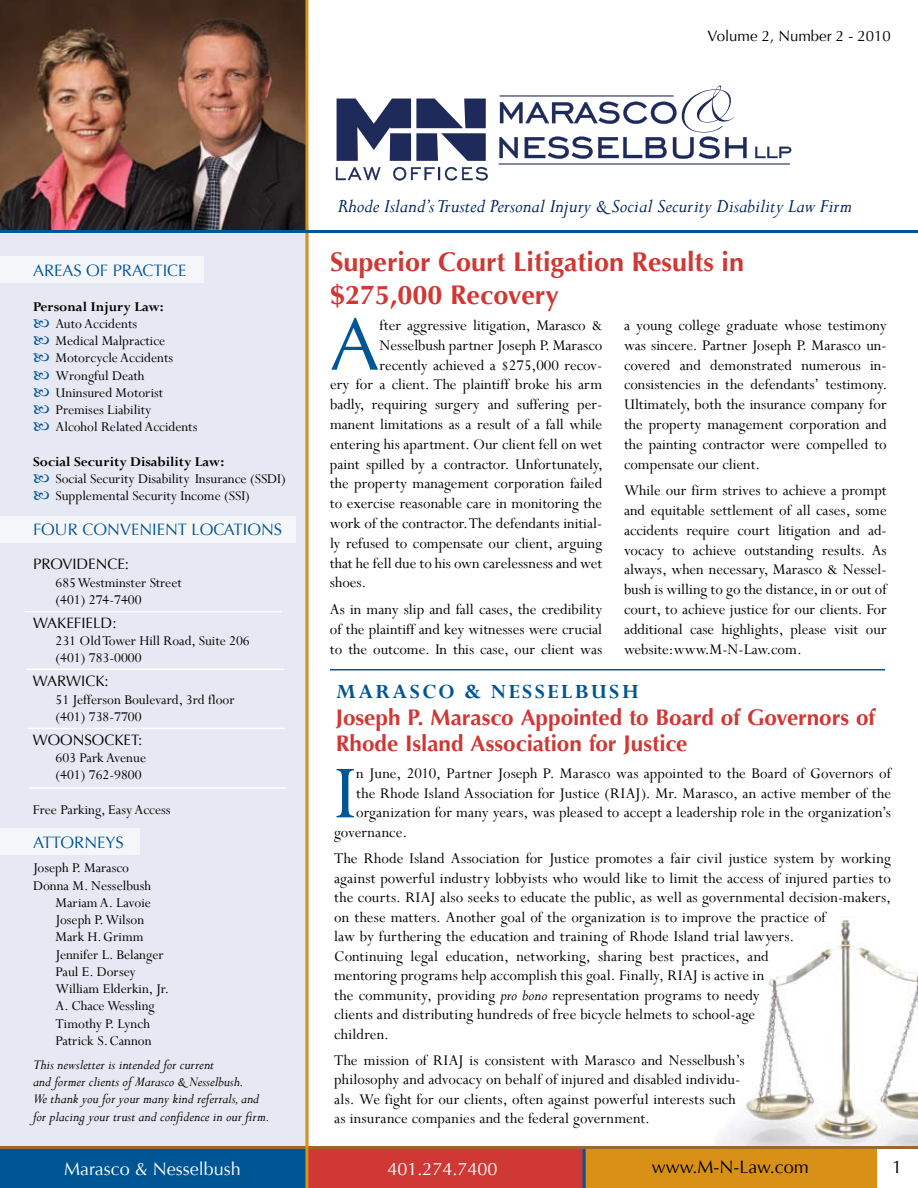
<style>
.page{position:relative;width:918px;height:1188px;background:#fff}
.page>*{position:absolute;margin:0;border:0;box-sizing:border-box;transform-origin:0 0}
.t1{font:84.6px "Perpetua";color:#005595}
.t2{font:74.4px "Optima";color:#005595}
.t3{font:700 27px/32.4px "Optima";color:#cf3834}
.t4{font:700 22.5px/26.2px "Optima";letter-spacing:-.005em;color:#cf3834}
.t5{font:700 22.5px "Perpetua";letter-spacing:.1em;color:#005595}
.t6{font:italic 21px "Perpetua";color:#00245d}
.t7{font:18px "Optima";color:#fff}
.t8{font:18px "Optima";color:#000}
.t9{font:16.5px/19.8px "Perpetua";color:#000;text-align:justify}
.t10{font:16.5px "Optima";color:#005595}
.t11{font:15px/17.2px "Perpetua";color:#000}
.t12{font:italic 15px/17.2px "Perpetua";color:#000}
.t13{font:15px "Optima";color:#000}
.t14{font:700 15px "Perpetua";color:#000}
.s1{font-style:italic}
</style>
<div class="page">
<img style="left:717px;top:919px;width:201px;height:227px">
<div style="left:0;top:225px;width:309px;height:924px;background:#e6e9f3"></div>
<div style="left:0;top:1148px;width:308px;height:40px;background:#005595"></div>
<div style="left:307px;top:1148px;width:278px;height:40px;background:#cf3834"></div>
<div style="left:585px;top:1148px;width:292px;height:40px;background:#d89016"></div>
<hr style="left:583px;top:1148px;width:3px;height:40px;background:#005595">
<div style="left:0;top:256px;width:203px;height:28px;background:#f5f6fa"></div>
<div style="left:0;top:516px;width:296px;height:27px;background:#f5f6fa"></div>
<hr style="left:25px;top:611px;width:257px;height:1px;background:#fff">
<hr style="left:27px;top:669px;width:257px;height:1px;background:#fff">
<hr style="left:28px;top:728px;width:257px;height:1px;background:#fff">
<hr style="left:29px;top:787px;width:257px;height:2px;background:#fff">
<hr style="left:330px;top:669px;width:555px;height:1px;background:#005595">
<div style="left:0;top:828px;width:139px;height:27px;background:#f5f6fa"></div>
<hr style="left:0;top:1146px;width:918px;height:3px;background:#9a6632">
<img style="left:0;top:0;width:305px;height:230px">
<hr style="left:305px;top:0;width:3px;height:1188px;background:#d89016">
<hr style="left:0;top:230px;width:918px;height:3px;background:#005595">
<svg style="left:499px;top:86px;width:248px;height:73px"></svg>
<svg style="left:755px;top:147px;width:36px;height:11px"></svg>
<svg style="left:336px;top:167px;width:45px;height:13px"></svg>
<svg style="left:393px;top:167px;width:95px;height:14px"></svg>
<svg style="left:337px;top:99px;width:149px;height:62px"></svg>
<hr style="left:499px;top:163px;width:291px;height:2px;background:#1d2a5a">
<p class="t13" style="left:708px;top:27px;width:185px">VOLUME 2, NUMBER 2 - 2010</p>
<p class="t10" style="left:33px;top:261px;width:155px">AREAS OF PRACTICE</p>
<p class="t14" style="left:33px;top:297px;width:132px">Personal Injury Law:</p>
<p class="t11" style="left:56px;top:315px;width:143px">Auto Accidents<br>Medical Malpractice<br>Motorcycle Accidents<br>Wrongful Death<br>Uninsured Motorist<br>Premises Liability<br>Alcohol Related Accidents</p>
<p class="t14" style="left:33px;top:452px;width:193px">Social Security Disability Law:</p>
<p class="t11" style="left:56px;top:470px;width:232px">Social Security Disability Insurance (SSDI)<br>Supplemental Security Income (SSI)</p>
<p class="t10" style="left:33px;top:520px;width:251px">FOUR CONVEN IENT LOCATIONS</p>
<p class="t13" style="left:33px;top:556px;width:98px">PROVIDENCE:</p>
<p class="t11" style="left:56px;top:573px;width:128px">685Westminster Street (401) 274-7400</p>
<p class="t13" style="left:33px;top:614px;width:85px">WAKEFIELD:</p>
<p class="t11" style="left:55px;top:632px;width:196px">231 OldTower Hill Road, Suite 206 (401) 783-0000</p>
<p class="t13" style="left:33px;top:673px;width:77px">WARWICK:</p>
<p class="t11" style="left:55px;top:690px;width:181px">51 Jefferson Boulevard, 3rd floor (401) 738-7700</p>
<p class="t13" style="left:33px;top:731px;width:111px">WOON SOCKET:</p>
<p class="t11" style="left:55px;top:749px;width:92px">603 Park Avenue (401) 762-9800</p>
<p class="t11" style="left:33px;top:801px;width:139px">Free Parking, Easy Access</p>
<p class="t10" style="left:33px;top:833px;width:92px">ATTORN EYS</p>
<p class="t11" style="left:33px;top:859px;width:98px">Joseph P. Marasco</p>
<p class="t11" style="left:33px;top:876px;width:120px">Donna M. Nesselbush</p>
<p class="t11" style="left:56px;top:894px;width:97px">Mariam A. Lavoie</p>
<p class="t11" style="left:56px;top:911px;width:90px">Joseph P.Wilson</p>
<p class="t11" style="left:56px;top:928px;width:90px">Mark H.Grimm</p>
<p class="t11" style="left:55px;top:945px;width:110px">Jennifer L. Belanger</p>
<p class="t11" style="left:55px;top:963px;width:82px">Paul E. Dorsey</p>
<p class="t11" style="left:55px;top:980px;width:115px">William Elderkin, Jr.</p>
<p class="t11" style="left:55px;top:997px;width:101px">A. Chace Wessling</p>
<p class="t11" style="left:55px;top:1014px;width:96px">Timothy P. Lynch</p>
<p class="t11" style="left:55px;top:1032px;width:98px">Patrick S.Cannon</p>
<p class="t12" style="left:33px;top:1056px;width:238px">This newsletter is intended for current<br>and former clients of Marasco &amp; Nesselbush.<br>We thank you for your many kind referrals, and for placing your trust and confidence in our firm.</p>
<p class="t6" style="left:338px;top:193px;width:516px">Rhode Island’s Trusted Personal Injury &amp; Social Security Disability Law Firm</p>
<h3 class="t3" style="left:330px;top:246px;width:416px">Superior Court Litigation Results in $275,000 Recovery</h3>
<p class="t9" style="left:624px;top:315px;width:265px">a young college graduate whose testimony was sincere. Partner Joseph P. Marasco un&shy;covered and demonstrated numerous in&shy;consistencies in the defendants’ testimony.<br>Ultimately, both the insurance company for the property management corporation and the painting contractor were compelled to compensate our client.</p>
<p class="t9" style="left:624px;top:480px;width:264px">While our firm strives to achieve a prompt and equitable settlement of all cases, some accidents require court litigation and ad&shy;vocacy to achieve outstanding results. As always, when necessary, Marasco &amp; Nessel&shy;bush is willing to go the distance, in or out of court, to achieve justice for our clients. For additional case highlights, please visit our website:www.M-N-Law.com.</p>
<h2 class="t2" style="left:330px;top:301px;width:51px">A</h2>
<p class="t9" style="left:380px;top:315px;width:224px">fter aggressive litigation, Marasco &amp;</p>
<p class="t9" style="left:380px;top:335px;width:224px">Nesselbush partner Joseph P. Marasco</p>
<p class="t9" style="left:380px;top:355px;width:224px">recently achieved a $275,000 recov-</p>
<p class="t9" style="left:330px;top:374px;width:274px">ery for a client. The plaintiff broke his arm</p>
<p class="t9" style="left:330px;top:394px;width:274px">badly, requiring surgery and suffering per-</p>
<p class="t9" style="left:330px;top:414px;width:274px">manent limitations as a result of a fall while</p>
<p class="t9" style="left:330px;top:434px;width:274px">entering his apartment. Our client fell on wet</p>
<p class="t9" style="left:330px;top:454px;width:274px">paint spilled by a contractor. Unfortunately,</p>
<p class="t9" style="left:330px;top:473px;width:274px">the property management corporation failed</p>
<p class="t9" style="left:330px;top:493px;width:274px">to exercise reasonable care in monitoring the</p>
<p class="t9" style="left:330px;top:513px;width:274px">work of the contractor.The defendants initial-</p>
<p class="t9" style="left:330px;top:533px;width:274px">ly refused to compensate our client, arguing</p>
<p class="t9" style="left:330px;top:553px;width:274px">that he fell due to his own carelessness and wet</p>
<p class="t9" style="left:330px;top:572px;width:38px">shoes.</p>
<p class="t9" style="left:330px;top:599px;width:274px">As in many slip and fall cases, the credibility of the plaintiff and key witnesses were crucial to the outcome. In this case, our client was</p>
<h3 class="t5" style="left:336px;top:678px;width:305px">Marasco &amp; Nesselbush</h3>
<h3 class="t4" style="left:336px;top:704px;width:541px">Joseph P. Marasco Appointed to Board of Governors of<br>Rhode Island Association for Justice</h3>
<h1 class="t1" style="left:334px;top:740px;width:23px">I</h1>
<p class="t9" style="left:356px;top:763px;width:536px">n June, 2010, Partner Joseph P. Marasco was appointed to the Board of Governors of</p>
<p class="t9" style="left:356px;top:783px;width:536px">the Rhode Island Association for Justice (RIAJ). Mr. Marasco, an active member of the</p>
<p class="t9" style="left:356px;top:802px;width:536px">organization for many years, was pleased to accept a leadership role in the organization’s</p>
<p class="t9" style="left:334px;top:822px;width:74px">governance.</p>
<p class="t9" style="left:334px;top:848px;width:558px;text-align:left">The Rhode Island Association for Justice promotes a fair civil justice system by working against powerful industry lobbyists who would like to limit the access of injured parties to the courts. RIAJ also seeks to educate the public, as well as governmental decision-makers, on these matters. Another goal of the organization is to improve the practice of<br>law by furthering the education and training of Rhode Island trial lawyers.<br>Continuing legal education, networking, sharing best practices, and<br>mentoring programs help accomplish this goal. Finally, RIAJ is active in<br>the community, providing <span class="s1">pro bono</span> representation programs to needy<br>clients and distributing hundreds of free bicycle helmets to school-age<br>children.</p>
<p class="t9" style="left:334px;top:1050px;width:412px;text-align:left">The mission of RIAJ is consistent with Marasco and Nesselbush’s philosophy and advocacy on behalf of injured and disabled individu&shy;als. We fight for our clients, often against powerful interests such as insurance companies and the federal government.</p>
<p class="t7" style="left:64px;top:1158px;width:178px">MARASCO &amp; NESSELBUSH</p>
<p class="t7" style="left:387px;top:1158px;width:112px">401.274.7400</p>
<p class="t8" style="left:652px;top:1157px;width:159px">WWW.M-N -LAW.COM</p>
<p class="t8" style="left:892px;top:1156px;width:12px">1</p>
</div>
